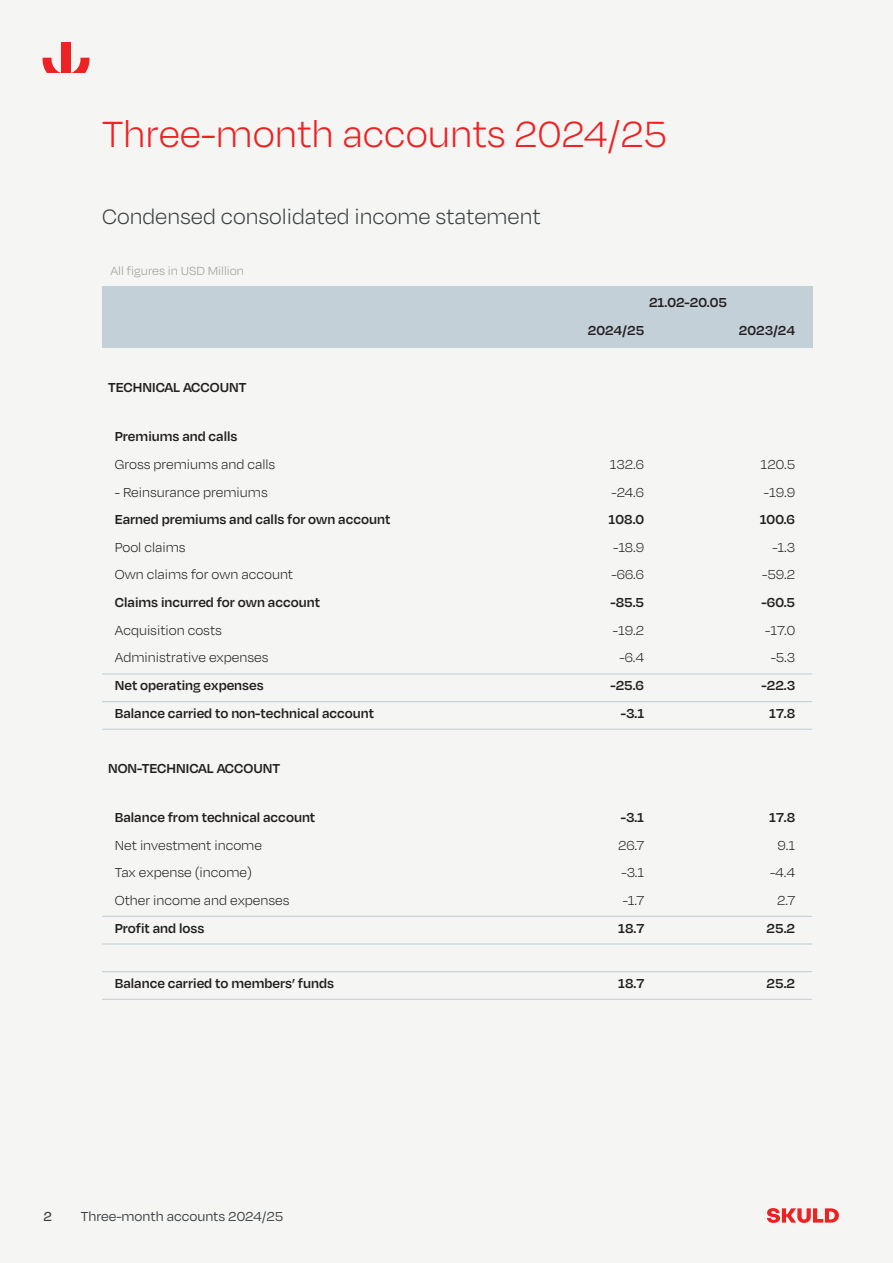
<style>
.page{position:relative;width:893px;height:1263px;background:#f5f6f4}
.page>*{position:absolute;margin:0;border:0;box-sizing:border-box;transform-origin:0 0}
.t1{font:300 42px "Degular";color:#ee2123}
.t2{font:300 24px "Degular";color:#3a3e41}
.t3{font:600 15px "Degular";color:#231f20}
.t4{font:300 15px "Degular";color:#231f20}
.t5{font:15px "Degular";color:#3a3e41}
.t6{font:500 15px "Degular";color:#3a3e41}
.t7{font:300 13.5px "Degular";color:#9a999d}
</style>
<div class="page">
<svg style="left:43px;top:58px;width:18px;height:15px"></svg>
<svg style="left:71px;top:58px;width:18px;height:15px"></svg>
<div style="left:62px;top:42px;width:9px;height:31px;background:#ee2123"></div>
<svg style="left:767px;top:1208px;width:72px;height:15px"></svg>
<div style="left:102px;top:286px;width:710px;height:61px;background:#c4d0d7"></div>
<hr style="left:102px;top:673px;width:408px;height:1px;background:#c4d0d7">
<hr style="left:510px;top:673px;width:151px;height:1px;background:#c4d0d7">
<hr style="left:661px;top:673px;width:151px;height:1px;background:#c4d0d7">
<hr style="left:102px;top:701px;width:408px;height:1px;background:#c4d0d7">
<hr style="left:510px;top:701px;width:151px;height:1px;background:#c4d0d7">
<hr style="left:661px;top:701px;width:151px;height:1px;background:#c4d0d7">
<hr style="left:102px;top:729px;width:408px;height:1px;background:#c4d0d7">
<hr style="left:510px;top:729px;width:151px;height:1px;background:#c4d0d7">
<hr style="left:661px;top:729px;width:151px;height:1px;background:#c4d0d7">
<hr style="left:102px;top:916px;width:408px;height:1px;background:#c4d0d7">
<hr style="left:510px;top:916px;width:151px;height:1px;background:#c4d0d7">
<hr style="left:661px;top:916px;width:151px;height:1px;background:#c4d0d7">
<hr style="left:102px;top:943px;width:408px;height:1px;background:#c4d0d7">
<hr style="left:510px;top:943px;width:151px;height:1px;background:#c4d0d7">
<hr style="left:661px;top:943px;width:151px;height:1px;background:#c4d0d7">
<hr style="left:102px;top:971px;width:408px;height:1px;background:#c4d0d7">
<hr style="left:510px;top:971px;width:151px;height:1px;background:#c4d0d7">
<hr style="left:661px;top:971px;width:151px;height:1px;background:#c4d0d7">
<hr style="left:102px;top:999px;width:408px;height:1px;background:#c4d0d7">
<hr style="left:510px;top:999px;width:151px;height:1px;background:#c4d0d7">
<hr style="left:661px;top:999px;width:151px;height:1px;background:#c4d0d7">
<h1 class="t1" style="left:102px;top:109px;width:567px">Three-month accounts 2024/25</h1>
<h2 class="t2" style="left:102px;top:202px;width:440px">Condensed consolidated income statement</h2>
<p class="t7" style="left:111px;top:263px;width:135px">All figures in USD Million</p>
<p class="t3" style="left:649px;top:293px;width:79px">21.02-20.05</p>
<p class="t3" style="left:588px;top:321px;width:58px">2024/25</p>
<p class="t3" style="left:739px;top:321px;width:58px">2023/24</p>
<p class="t3" style="left:108px;top:378px;width:140px">TECHNICAL ACCOUNT</p>
<p class="t3" style="left:115px;top:427px;width:124px">Premiums and calls</p>
<p class="t4" style="left:115px;top:455px;width:162px">Gross premiums and calls</p>
<p class="t4" style="left:610px;top:455px;width:36px">132.6</p>
<p class="t4" style="left:761px;top:455px;width:36px">120.5</p>
<p class="t4" style="left:115px;top:483px;width:154px">- Reinsurance premiums</p>
<p class="t4" style="left:611px;top:483px;width:34px">-24.6</p>
<p class="t4" style="left:764px;top:483px;width:33px">-19.9</p>
<p class="t3" style="left:115px;top:510px;width:277px">Earned premiums and calls for own account</p>
<p class="t3" style="left:609px;top:510px;width:37px">108.0</p>
<p class="t3" style="left:760px;top:510px;width:37px">100.6</p>
<p class="t4" style="left:115px;top:538px;width:72px">Pool claims</p>
<p class="t4" style="left:613px;top:538px;width:33px">-18.9</p>
<p class="t4" style="left:772px;top:538px;width:24px">-1.3</p>
<p class="t4" style="left:115px;top:566px;width:180px">Own claims for own account</p>
<p class="t4" style="left:611px;top:566px;width:34px">-66.6</p>
<p class="t4" style="left:762px;top:566px;width:34px">-59.2</p>
<p class="t3" style="left:115px;top:593px;width:207px">Claims incurred for own account</p>
<p class="t3" style="left:610px;top:593px;width:35px">-85.5</p>
<p class="t3" style="left:761px;top:593px;width:35px">-60.5</p>
<p class="t4" style="left:115px;top:621px;width:109px">Acquisition costs</p>
<p class="t4" style="left:613px;top:621px;width:33px">-19.2</p>
<p class="t4" style="left:765px;top:621px;width:31px">-17.0</p>
<p class="t4" style="left:115px;top:649px;width:155px">Administrative expenses</p>
<p class="t4" style="left:620px;top:649px;width:26px">-6.4</p>
<p class="t4" style="left:771px;top:649px;width:26px">-5.3</p>
<p class="t3" style="left:115px;top:676px;width:150px">Net operating expenses</p>
<p class="t3" style="left:610px;top:676px;width:35px">-25.6</p>
<p class="t3" style="left:761px;top:676px;width:35px">-22.3</p>
<p class="t3" style="left:115px;top:704px;width:261px">Balance carried to non-technical account</p>
<p class="t3" style="left:621px;top:704px;width:25px">-3.1</p>
<p class="t3" style="left:769px;top:704px;width:27px">17.8</p>
<p class="t3" style="left:108px;top:759px;width:174px">NON-TECHNICAL ACCOUNT</p>
<p class="t3" style="left:115px;top:808px;width:202px">Balance from technical account</p>
<p class="t3" style="left:621px;top:808px;width:25px">-3.1</p>
<p class="t3" style="left:769px;top:808px;width:27px">17.8</p>
<p class="t4" style="left:115px;top:836px;width:149px">Net investment income</p>
<p class="t4" style="left:618px;top:836px;width:28px">26.7</p>
<p class="t4" style="left:777px;top:836px;width:19px">9.1</p>
<p class="t4" style="left:115px;top:864px;width:139px">Tax expense (income)</p>
<p class="t4" style="left:621px;top:864px;width:24px">-3.1</p>
<p class="t4" style="left:770px;top:864px;width:27px">-4.4</p>
<p class="t4" style="left:115px;top:891px;width:176px">Other income and expenses</p>
<p class="t4" style="left:623px;top:891px;width:23px">-1.7</p>
<p class="t4" style="left:777px;top:891px;width:19px">2.7</p>
<p class="t3" style="left:115px;top:918px;width:91px">Profit and loss</p>
<p class="t3" style="left:618px;top:918px;width:27px">18.7</p>
<p class="t3" style="left:767px;top:918px;width:30px">25.2</p>
<p class="t3" style="left:115px;top:974px;width:221px">Balance carried to members’ funds</p>
<p class="t3" style="left:618px;top:974px;width:27px">18.7</p>
<p class="t3" style="left:767px;top:974px;width:30px">25.2</p>
<p class="t6" style="left:44px;top:1207px;width:10px">2</p>
<p class="t5" style="left:81px;top:1207px;width:204px">Three-month accounts 2024/25</p>
</div>
